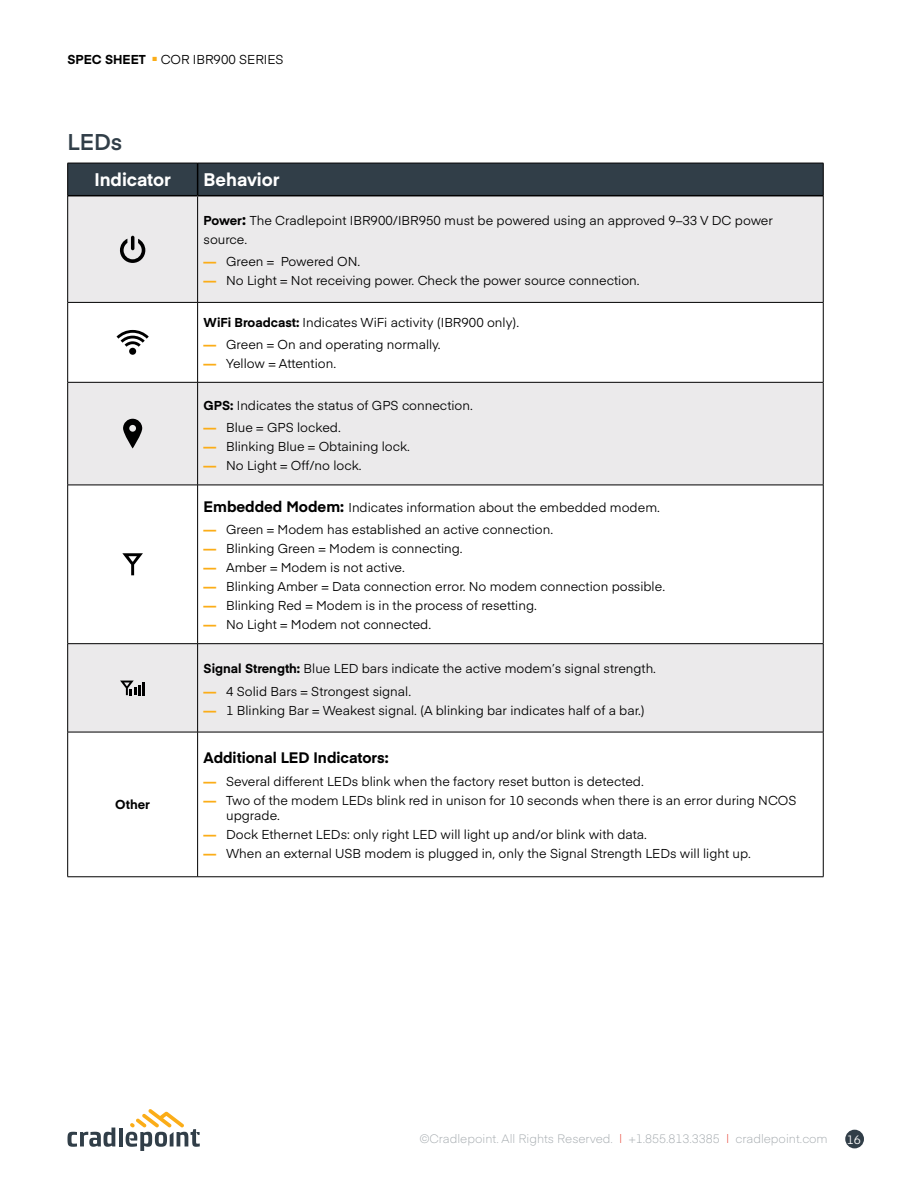
<style>
.page{position:relative;width:918px;height:1188px;background:#fff}
.page>*{position:absolute;margin:0;border:0;box-sizing:border-box;transform-origin:0 0}
.t1{font:600 22.5px "Eina 01";color:#313e48}
.t2{font:700 18px "Eina 01";color:#fff}
.t3{font:700 15px "Eina 01";color:#000}
.t4{font:12.75px/18.8px "Eina 01";color:#000}
.t5{font:700 12.75px "Eina 01";color:#000}
.t6{font:300 12px "Eina 01";color:#a3a9ad}
.t7{font:12px "Eina 01";color:#fff}
.s1{font-weight:700}
.s2{font-weight:700;font-size:15px}
.s3{font-weight:700;color:#fbad18}
.s4{color:#e63e30}
</style>
<div class="page">
<div style="left:845px;top:1130px;width:19px;height:18px;background:#313e48;border-radius:50%"></div>
<svg style="left:68px;top:1128px;width:47px;height:19px"></svg>
<hr style="left:119px;top:1128px;width:4px;height:18px;background:#313e48">
<svg style="left:126px;top:1109px;width:74px;height:42px"></svg>
<div style="left:68px;top:164px;width:755px;height:31px;background:#313e48"></div>
<svg style="left:68px;top:196px;width:755px;height:536px;fill:#ebeaeb"></svg>
<hr style="left:68px;top:163px;width:130px;height:1px;background:#000">
<hr style="left:67px;top:163px;width:1px;height:33px;background:#000">
<hr style="left:198px;top:163px;width:625px;height:1px;background:#000">
<hr style="left:823px;top:163px;width:1px;height:33px;background:#000">
<hr style="left:197px;top:163px;width:1px;height:32px;background:#000">
<hr style="left:68px;top:195px;width:130px;height:1px;background:#000">
<hr style="left:198px;top:195px;width:625px;height:1px;background:#000">
<hr style="left:67px;top:196px;width:1px;height:106px;background:#000">
<hr style="left:68px;top:302px;width:130px;height:1px;background:#000">
<hr style="left:67px;top:303px;width:1px;height:79px;background:#000">
<hr style="left:68px;top:382px;width:130px;height:1px;background:#000">
<hr style="left:67px;top:383px;width:1px;height:102px;background:#000">
<hr style="left:68px;top:485px;width:130px;height:1px;background:#000">
<hr style="left:67px;top:485px;width:1px;height:158px;background:#000">
<hr style="left:68px;top:643px;width:130px;height:1px;background:#000">
<hr style="left:67px;top:644px;width:1px;height:88px;background:#000">
<hr style="left:68px;top:732px;width:130px;height:1px;background:#000">
<hr style="left:67px;top:732px;width:1px;height:145px;background:#000">
<hr style="left:68px;top:877px;width:130px;height:1px;background:#000">
<hr style="left:197px;top:196px;width:1px;height:106px;background:#000">
<hr style="left:823px;top:196px;width:1px;height:106px;background:#000">
<hr style="left:198px;top:302px;width:625px;height:1px;background:#000">
<hr style="left:197px;top:303px;width:1px;height:79px;background:#000">
<hr style="left:823px;top:303px;width:1px;height:79px;background:#000">
<hr style="left:198px;top:382px;width:625px;height:1px;background:#000">
<hr style="left:197px;top:383px;width:1px;height:102px;background:#000">
<hr style="left:823px;top:383px;width:1px;height:102px;background:#000">
<hr style="left:198px;top:485px;width:625px;height:1px;background:#000">
<hr style="left:197px;top:485px;width:1px;height:158px;background:#000">
<hr style="left:823px;top:485px;width:1px;height:158px;background:#000">
<hr style="left:198px;top:643px;width:625px;height:1px;background:#000">
<hr style="left:197px;top:644px;width:1px;height:88px;background:#000">
<hr style="left:823px;top:644px;width:1px;height:88px;background:#000">
<hr style="left:198px;top:732px;width:625px;height:1px;background:#000">
<hr style="left:197px;top:732px;width:1px;height:145px;background:#000">
<hr style="left:823px;top:732px;width:1px;height:145px;background:#000">
<hr style="left:198px;top:877px;width:625px;height:1px;background:#000">
<hr style="left:131px;top:236px;width:3px;height:14px;background:#000;border-radius:2px">
<svg style="left:120px;top:239px;width:25px;height:24px"></svg>
<svg style="left:117px;top:330px;width:32px;height:17px"></svg>
<div style="left:129px;top:348px;width:7px;height:7px;background:#000;border-radius:50%"></div>
<svg style="left:123px;top:419px;width:19px;height:30px"></svg>
<svg style="left:122px;top:553px;width:21px;height:22px"></svg>
<svg style="left:120px;top:681px;width:25px;height:14px"></svg>
<p class="t4" style="left:68px;top:49px;width:218px"><span class="s1">SPEC SHEET</span> <sup>■</sup> COR IBR900 SERIES</p>
<h1 class="t1" style="left:68px;top:126px;width:56px">LEDs</h1>
<h2 class="t2" style="left:94px;top:167px;width:78px">Indicator</h2>
<h2 class="t2" style="left:204px;top:167px;width:78px">Behavior</h2>
<p class="t4" style="left:204px;top:210px;width:571px"><span class="s1">Power</span><span class="s2">:</span> The Cradlepoint IBR900/IBR950 must be powered using an approved 9–33 V DC power source.</p>
<p class="t4" style="left:204px;top:251px;width:158px"><span class="s3">—</span> Green = Powered ON.</p>
<p class="t4" style="left:204px;top:270px;width:437px"><span class="s3">—</span> No Light = Not receiving power. Check the power source connection.</p>
<p class="t4" style="left:204px;top:312px;width:317px"><span class="s1">WiFi Broadcast:</span> Indicates WiFi activity (IBR900 only).</p>
<p class="t4" style="left:204px;top:334px;width:239px"><span class="s3">—</span> Green = On and operating normally.</p>
<p class="t4" style="left:204px;top:353px;width:134px"><span class="s3">—</span> Yellow = Attention.</p>
<p class="t4" style="left:204px;top:395px;width:271px"><span class="s1">GPS:</span> Indicates the status of GPS connection.</p>
<p class="t4" style="left:204px;top:417px;width:139px"><span class="s3">—</span> Blue = GPS locked.</p>
<p class="t4" style="left:204px;top:436px;width:208px"><span class="s3">—</span> Blinking Blue = Obtaining lock.</p>
<p class="t4" style="left:204px;top:455px;width:159px"><span class="s3">—</span> No Light = Off/no lock.</p>
<p class="t4" style="left:204px;top:497px;width:458px"><span class="s2">Embedded Modem:</span> Indicates information about the embedded modem.</p>
<p class="t4" style="left:204px;top:520px;width:351px"><span class="s3">—</span> Green = Modem has established an active connection.</p>
<p class="t4" style="left:204px;top:539px;width:261px"><span class="s3">—</span> Blinking Green = Modem is connecting.</p>
<p class="t4" style="left:204px;top:558px;width:203px"><span class="s3">—</span> Amber = Modem is not active.</p>
<p class="t4" style="left:204px;top:577px;width:463px"><span class="s3">—</span> Blinking Amber = Data connection error. No modem connection possible.</p>
<p class="t4" style="left:204px;top:596px;width:335px"><span class="s3">—</span> Blinking Red = Modem is in the process of resetting.</p>
<p class="t4" style="left:204px;top:615px;width:229px"><span class="s3">—</span> No Light = Modem not connected.</p>
<p class="t4" style="left:204px;top:659px;width:454px"><span class="s1">Signal Strength:</span> Blue LED bars indicate the active modem’s signal strength.</p>
<p class="t4" style="left:204px;top:681px;width:209px"><span class="s3">—</span> 4 Solid Bars = Strongest signal.</p>
<p class="t4" style="left:204px;top:700px;width:443px"><span class="s3">—</span> 1 Blinking Bar = Weakest signal. (A blinking bar indicates half of a bar.)</p>
<p class="t5" style="left:115px;top:795px;width:36px">Other</p>
<p class="t3" style="left:204px;top:747px;width:186px">Additional LED Indicators:</p>
<p class="t4" style="left:204px;top:771px;width:442px"><span class="s3">—</span> Several different LEDs blink when the factory reset button is detected.</p>
<p class="t4" style="left:226px;top:791px;width:572px;line-height:15.8px;text-indent:-22px"><span class="s3">—</span> Two of the modem LEDs blink red in unison for 10 seconds when there is an error during NCOS upgrade.</p>
<p class="t4" style="left:204px;top:825px;width:445px"><span class="s3">—</span> Dock Ethernet LEDs: only right LED will light up and/or blink with data.</p>
<p class="t4" style="left:204px;top:844px;width:549px"><span class="s3">—</span> When an external USB modem is plugged in, only the Signal Strength LEDs will light up.</p>
<p class="t6" style="left:420px;top:1130px;width:409px">©Cradlepoint. All Rights Reserved. <span class="s4">|</span> +1.855.813.3385 <span class="s4">|</span> cradlepoint.com</p>
<p class="t7" style="left:847px;top:1130px;width:15px">16</p>
</div>
